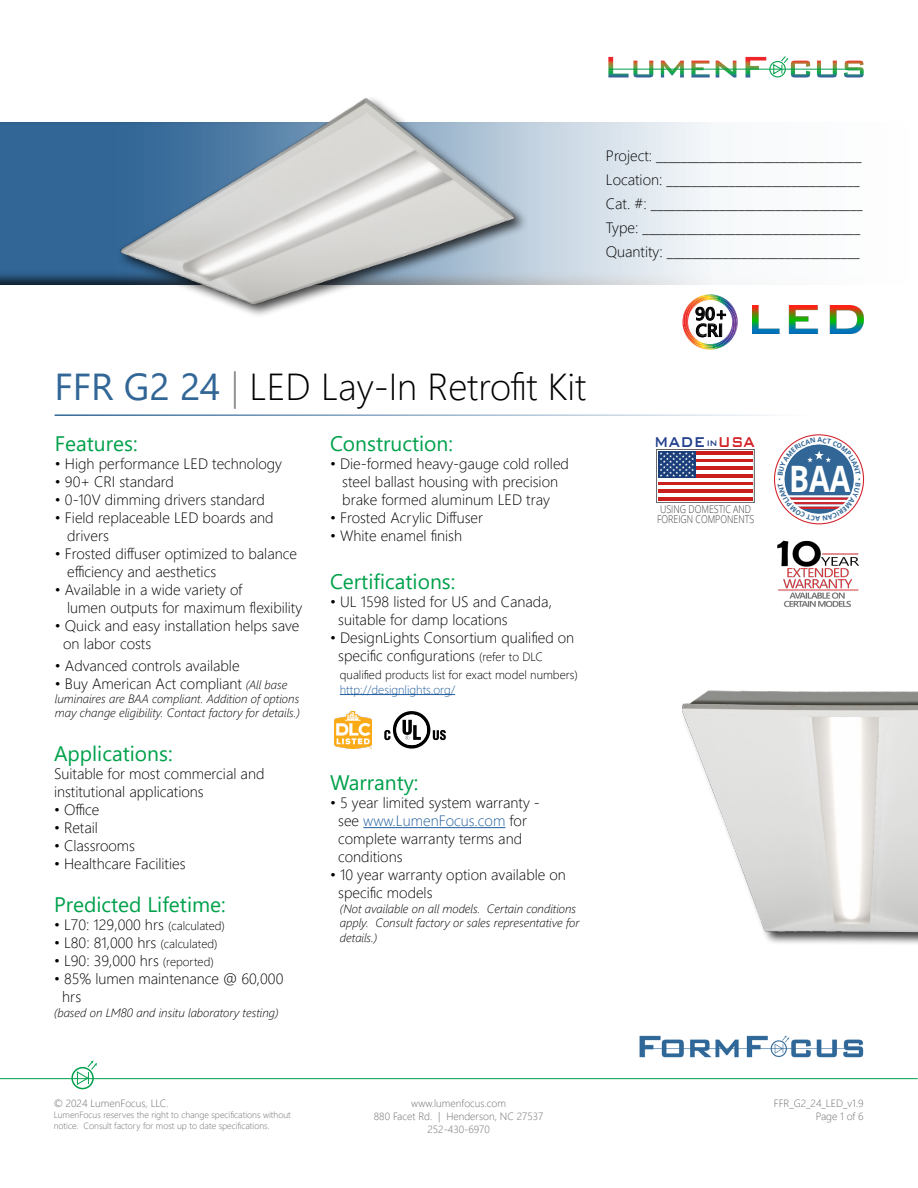
<style>
.page{position:relative;width:918px;height:1188px;background:#fff}
.page>*{position:absolute;margin:0;border:0;box-sizing:border-box;transform-origin:0 0}
.t1{font:300 37.5px "Segoe UI";color:#000}
.t2{font:700 36.45px "Open Sans";color:#fff;scale:.82 1}
.t3{font:21px "Segoe UI";color:#00a14b}
.t4{font:500 19.05px "Bank Gothic BT";color:#24418f;scale:.81 1}
.t5{font:600 18px/16.5px "Segoe UI";color:#000}
.t6{font:300 15px/18px "Segoe UI";color:#000}
.t7{font:italic 300 12px/14.4px "Segoe UI";color:#000}
.t8{font:300 12px "Segoe UI";color:#000}
.t9{font:300 12px "Segoe UI";color:#215e9e}
.t10{font:300 10.8px/9.3px "Open Sans";color:#414042;scale:.82 1}
.t11{font:300 10.5px/12.6px "Segoe UI";color:#6d6e71;text-align:center}
.t12{font:300 9px/10.8px "Segoe UI";color:#6d6e71}
.s1{font-weight:400;color:#316696}
.s2{color:#808285}
.s3{font-style:italic;font-size:12px}
.s4{font-size:12px}
.s5{color:#215e9e}
.s6{font-size:13.05px}
.s7{color:#d2232a}
</style>
<div class="page">
<div style="left:656px;top:449px;width:99px;height:54px;border:1px solid #58595b"></div>
<hr style="left:658px;top:451px;width:95px;height:4px;background:#ca1f1d">
<hr style="left:658px;top:459px;width:95px;height:3px;background:#ca1f1d">
<hr style="left:658px;top:466px;width:95px;height:4px;background:#ca1f1d">
<hr style="left:658px;top:474px;width:95px;height:4px;background:#ca1f1d">
<svg style="left:658px;top:482px;width:95px;height:3px"></svg>
<hr style="left:658px;top:489px;width:95px;height:4px;background:#ca1f1d">
<hr style="left:658px;top:497px;width:95px;height:4px;background:#ca1f1d">
<div style="left:658px;top:451px;width:38px;height:27px;background:#1a3e7a"></div>
<svg style="left:660px;top:452px;width:34px;height:25px"></svg>
<img style="left:777px;top:540px;width:82px;height:68px">
<img style="left:752px;top:305px;width:112px;height:28px">
<img style="left:683px;top:294px;width:50px;height:55px">
<div style="left:0;top:112px;width:918px;height:174px;background:#000;opacity:.75"></div>
<svg style="left:608px;top:57px;width:45px;height:20px"></svg>
<svg style="left:661px;top:61px;width:23px;height:16px"></svg>
<svg style="left:691px;top:61px;width:19px;height:16px"></svg>
<svg style="left:716px;top:61px;width:20px;height:16px"></svg>
<svg style="left:745px;top:57px;width:21px;height:20px"></svg>
<svg style="left:817px;top:61px;width:20px;height:16px"></svg>
<svg style="left:844px;top:61px;width:20px;height:16px"></svg>
<div style="left:769px;top:61px;width:17px;height:16px;border:1px solid #00a14b;border-radius:50%"></div>
<hr style="left:609px;top:69px;width:249px;height:1px;background:#00a14b">
<svg style="left:773px;top:56px;width:37px;height:21px"></svg>
<hr style="left:0;top:1078px;width:918px;height:1px;background:#00a14b">
<div style="left:71px;top:1067px;width:23px;height:22px;border:2px solid #00a14b;border-radius:50%"></div>
<svg style="left:76px;top:1060px;width:21px;height:25px"></svg>
<hr style="left:55px;top:414px;width:753px;height:2px;background:#316696">
<img style="left:108px;top:98px;width:426px;height:217px">
<img style="left:639px;top:1035px;width:225px;height:22px">
<img style="left:682px;top:690px;width:236px;height:254px">
<hr style="left:340px;top:694px;width:115px;height:1px;background:#215e9e">
<svg style="left:384px;top:711px;width:62px;height:38px"></svg>
<img style="left:334px;top:711px;width:38px;height:38px">
<hr style="left:363px;top:827px;width:142px;height:1px;background:#215e9e">
<svg style="left:774px;top:434px;width:88px;height:91px"></svg>
<p class="t6" style="left:606px;top:143px;width:258px;line-height:24px">Project: _________________________________ Location: _______________________________ Cat. #: __________________________________ Type: ___________________________________ Quantity: _______________________________</p>
<h1 class="t1" style="left:55px;top:351px;width:533px"><span class="s1">FFR G2 24</span> <span class="s2">|</span> LED Lay-In Retrofit Kit</h1>
<h3 class="t3" style="left:55px;top:424px;width:84px">Features:</h3>
<p class="t6" style="left:55px;top:453px;width:229px">• High performance LED technology</p>
<p class="t6" style="left:55px;top:471px;width:121px">• 90+ CRI standard</p>
<p class="t6" style="left:55px;top:489px;width:212px">• 0-10V dimming drivers standard</p>
<p class="t6" style="left:67px;top:507px;width:208px;text-indent:-12px">• Field replaceable LED boards and drivers</p>
<p class="t6" style="left:67px;top:543px;width:231px;text-indent:-12px">• Frosted diffuser optimized to balance efficiency and aesthetics</p>
<p class="t6" style="left:67px;top:579px;width:236px;text-indent:-12px">• Available in a wide variety of<br>lumen outputs for maximum flexibility</p>
<p class="t6" style="left:63px;top:615px;width:238px;text-indent:-8px">• Quick and easy installation helps save on labor costs</p>
<p class="t6" style="left:55px;top:655px;width:186px">• Advanced controls available</p>
<p class="t6" style="left:55px;top:673px;width:234px">• Buy American Act compliant <span class="s3">(All base</span></p>
<p class="t7" style="left:55px;top:690px;width:247px">luminaires are BAA compliant. Addition of options may change eligibility. Contact factory for details.)</p>
<h3 class="t3" style="left:330px;top:424px;width:125px">Construction:</h3>
<p class="t6" style="left:330px;top:453px;width:240px;text-align:center">• Die-formed heavy-gauge cold rolled steel ballast housing with precision brake formed aluminum LED tray</p>
<p class="t6" style="left:330px;top:507px;width:155px">• Frosted Acrylic Diffuser</p>
<p class="t6" style="left:330px;top:525px;width:134px">• White enamel finish</p>
<h3 class="t3" style="left:330px;top:562px;width:127px">Certifications:</h3>
<p class="t6" style="left:338px;top:591px;width:215px;text-indent:-8px">• UL 1598 listed for US and Canada, suitable for damp locations</p>
<p class="t6" style="left:338px;top:627px;width:238px;text-indent:-8px">• DesignLights Consortium qualified on specific configurations <span class="s4">(refer to DLC</span></p>
<p class="t8" style="left:340px;top:664px;width:239px">qualified products list for exact model numbers)</p>
<p class="t9" style="left:340px;top:678px;width:117px">http://designlights.org/</p>
<h3 class="t3" style="left:54px;top:733px;width:120px">Applications:</h3>
<p class="t6" style="left:54px;top:763px;width:212px">Suitable for most commercial and institutional applications</p>
<p class="t6" style="left:54px;top:799px;width:47px">• Office</p>
<p class="t6" style="left:54px;top:817px;width:45px">• Retail</p>
<p class="t6" style="left:54px;top:835px;width:83px">• Classrooms</p>
<p class="t6" style="left:54px;top:853px;width:133px">• Healthcare Facilities</p>
<h3 class="t3" style="left:54px;top:885px;width:173px">Predicted Lifetime:</h3>
<p class="t6" style="left:54px;top:915px;width:173px">• L70: 129,000 hrs <span class="s4">(calculated)</span></p>
<p class="t6" style="left:54px;top:933px;width:165px">• L80: 81,000 hrs <span class="s4">(calculated)</span></p>
<p class="t6" style="left:54px;top:951px;width:161px">• L90: 39,000 hrs <span class="s4">(reported)</span></p>
<p class="t6" style="left:62px;top:969px;width:223px;text-indent:-8px">• 85% lumen maintenance @ 60,000 hrs</p>
<p class="t7" style="left:54px;top:1003px;width:226px">(based on LM80 and insitu laboratory testing)</p>
<h3 class="t3" style="left:330px;top:763px;width:90px">Warranty:</h3>
<p class="t6" style="left:338px;top:793px;width:203px;text-indent:-8px">• 5 year limited system warranty - see <span class="s5">www.LumenFocus.com</span> for complete warranty terms and conditions</p>
<p class="t6" style="left:338px;top:865px;width:229px;text-indent:-8px">• 10 year warranty option available on specific models</p>
<p class="t7" style="left:340px;top:899px;width:241px">(Not available on all models. Certain conditions apply. Consult factory or sales representative for details.)</p>
<p class="t5" style="left:695px;top:304px;width:34px">90+<br>CRI</p>
<p class="t4" style="left:654px;top:432px;width:126px">MADE<span class="s6">in</span><span class="s7">USA</span></p>
<p class="t10" style="left:657px;top:504px;width:120px">USING DOMESTIC AND<br>FOREIGN COMPONENTS</p>
<h2 class="t2" style="left:789px;top:453px;width:76px">BAA</h2>
<p class="t11" style="left:374px;top:1096px;width:171px">www.lumenfocus.com<br>880 Facet Rd. | Henderson, NC 27537<br>252-430-6970</p>
<p class="t11" style="left:54px;top:1096px;width:117px">© 2024 LumenFocus, LLC.</p>
<p class="t12" style="left:54px;top:1109px;width:239px">LumenFocus reserves the right to change specifications without notice. Consult factory for most up to date specifications.</p>
<p class="t11" style="left:774px;top:1096px;width:91px;text-align:right">FFR_G2_24_LED_v1.9<br>Page 1 of 6</p>
</div>
